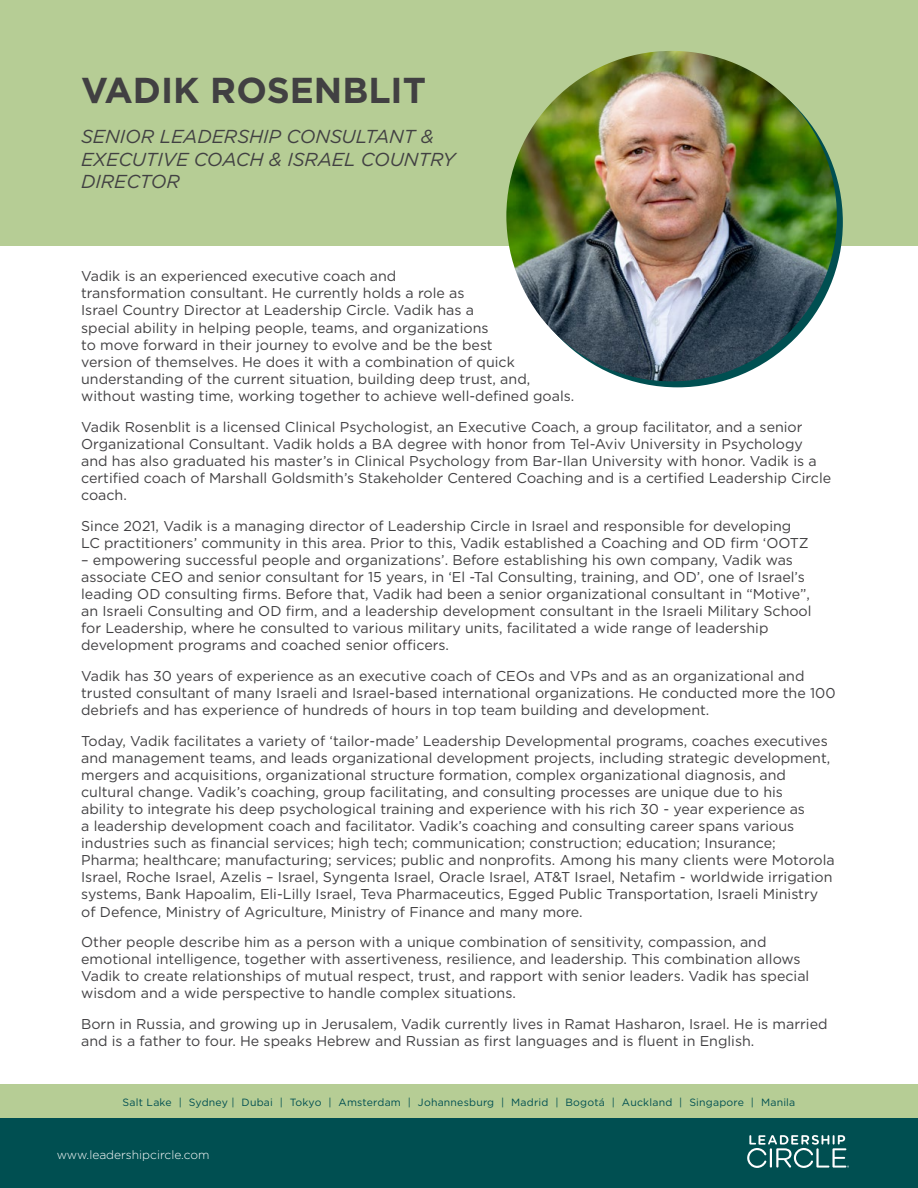
<style>
.page{position:relative;width:918px;height:1188px;background:#fff}
.page>*{position:absolute;margin:0;border:0;box-sizing:border-box;transform-origin:0 0}
.t1{font:700 36px "Gotham";color:#414042}
.t2{font:italic 18.75px/22.5px "Gotham";letter-spacing:-.005em;color:#414042}
.t3{font:14.25px/17.1px "Gotham";color:#414042}
.t4{font:300 12px "Gotham";color:#fff}
.t5{font:10.5px "Gotham";letter-spacing:.02em;color:#004f51}
</style>
<div class="page">
<div style="left:0;top:0;width:918px;height:246px;background:#b6cd95"></div>
<div style="left:0;top:1084px;width:918px;height:104px;background:#b6cd95"></div>
<div style="left:0;top:1119px;width:918px;height:69px;background:#004f51"></div>
<div style="left:512px;top:57px;width:331px;height:330px;background:#004f51;border-radius:50%"></div>
<img style="left:506px;top:51px;width:331px;height:330px;border-radius:165px">
<svg style="left:747px;top:1135px;width:102px;height:33px"></svg>
<h1 class="t1" style="left:81px;top:67px;width:346px">VADIK ROSENBLIT</h1>
<h2 class="t2" style="left:81px;top:125px;width:376px">SENIOR LEADERSHIP CONSULTANT &amp;<br>EXECUTIVE COACH &amp; ISRAEL COUNTRY<br>DIRECTOR</h2>
<p class="t3" style="left:81px;top:267px;width:495px">Vadik is an experienced executive coach and<br>transformation consultant. He currently holds a role as<br>Israel Country Director at Leadership Circle. Vadik has a<br>special ability in helping people, teams, and organizations<br>to move forward in their journey to evolve and be the best<br>version of themselves. He does it with a combination of quick understanding of the current situation, building deep trust, and, without wasting time, working together to achieve well-defined goals.</p>
<p class="t3" style="left:81px;top:418px;width:752px">Vadik Rosenblit is a licensed Clinical Psychologist, an Executive Coach, a group facilitator, and a senior Organizational Consultant. Vadik holds a BA degree with honor from Tel-Aviv University in Psychology and has also graduated his master’s in Clinical Psychology from Bar-Ilan University with honor. Vadik is a certified coach of Marshall Goldsmith’s Stakeholder Centered Coaching and is a certified Leadership Circle coach.</p>
<p class="t3" style="left:81px;top:517px;width:729px">Since 2021, Vadik is a managing director of Leadership Circle in Israel and responsible for developing<br>LC practitioners’ community in this area. Prior to this, Vadik established a Coaching and OD firm ‘OOTZ</p>
<p class="t3" style="left:81px;top:551px;width:732px">– empowering successful people and organizations’. Before establishing his own company, Vadik was associate CEO and senior consultant for 15 years, in ‘El -Tal Consulting, training, and OD’, one of Israel’s leading OD consulting firms. Before that, Vadik had been a senior organizational consultant in “Motive”, an Israeli Consulting and OD firm, and a leadership development consultant in the Israeli Military School for Leadership, where he consulted to various military units, facilitated a wide range of leadership development programs and coached senior officers.</p>
<p class="t3" style="left:81px;top:667px;width:756px">Vadik has 30 years of experience as an executive coach of CEOs and VPs and as an organizational and trusted consultant of many Israeli and Israel-based international organizations. He conducted more the 100 debriefs and has experience of hundreds of hours in top team building and development.</p>
<p class="t3" style="left:81px;top:732px;width:755px">Today, Vadik facilitates a variety of ‘tailor-made’ Leadership Developmental programs, coaches executives and management teams, and leads organizational development projects, including strategic development, mergers and acquisitions, organizational structure formation, complex organizational diagnosis, and cultural change. Vadik’s coaching, group facilitating, and consulting processes are unique due to his<br>ability to integrate his deep psychological training and experience with his rich 30 - year experience as<br>a leadership development coach and facilitator. Vadik’s coaching and consulting career spans various industries such as financial services; high tech; communication; construction; education; Insurance; Pharma; healthcare; manufacturing; services; public and nonprofits. Among his many clients were Motorola Israel, Roche Israel, Azelis – Israel, Syngenta Israel, Oracle Israel, AT&amp;T Israel, Netafim - worldwide irrigation systems, Bank Hapoalim, Eli-Lilly Israel, Teva Pharmaceutics, Egged Public Transportation, Israeli Ministry of Defence, Ministry of Agriculture, Ministry of Finance and many more.</p>
<p class="t3" style="left:81px;top:933px;width:730px">Other people describe him as a person with a unique combination of sensitivity, compassion, and emotional intelligence, together with assertiveness, resilience, and leadership. This combination allows Vadik to create relationships of mutual respect, trust, and rapport with senior leaders. Vadik has special wisdom and a wide perspective to handle complex situations.</p>
<p class="t3" style="left:81px;top:1015px;width:748px">Born in Russia, and growing up in Jerusalem, Vadik currently lives in Ramat Hasharon, Israel. He is married and is a father to four. He speaks Hebrew and Russian as first languages and is fluent in English.</p>
<p class="t5" style="left:123px;top:1095px;width:674px">Salt Lake | Sydney | Dubai | Tokyo | Amsterdam | Johannesburg | Madrid | Bogotá | Auckland | Singapore | Manila</p>
<p class="t4" style="left:57px;top:1147px;width:154px">www.leadershipcircle.com</p>
</div>
